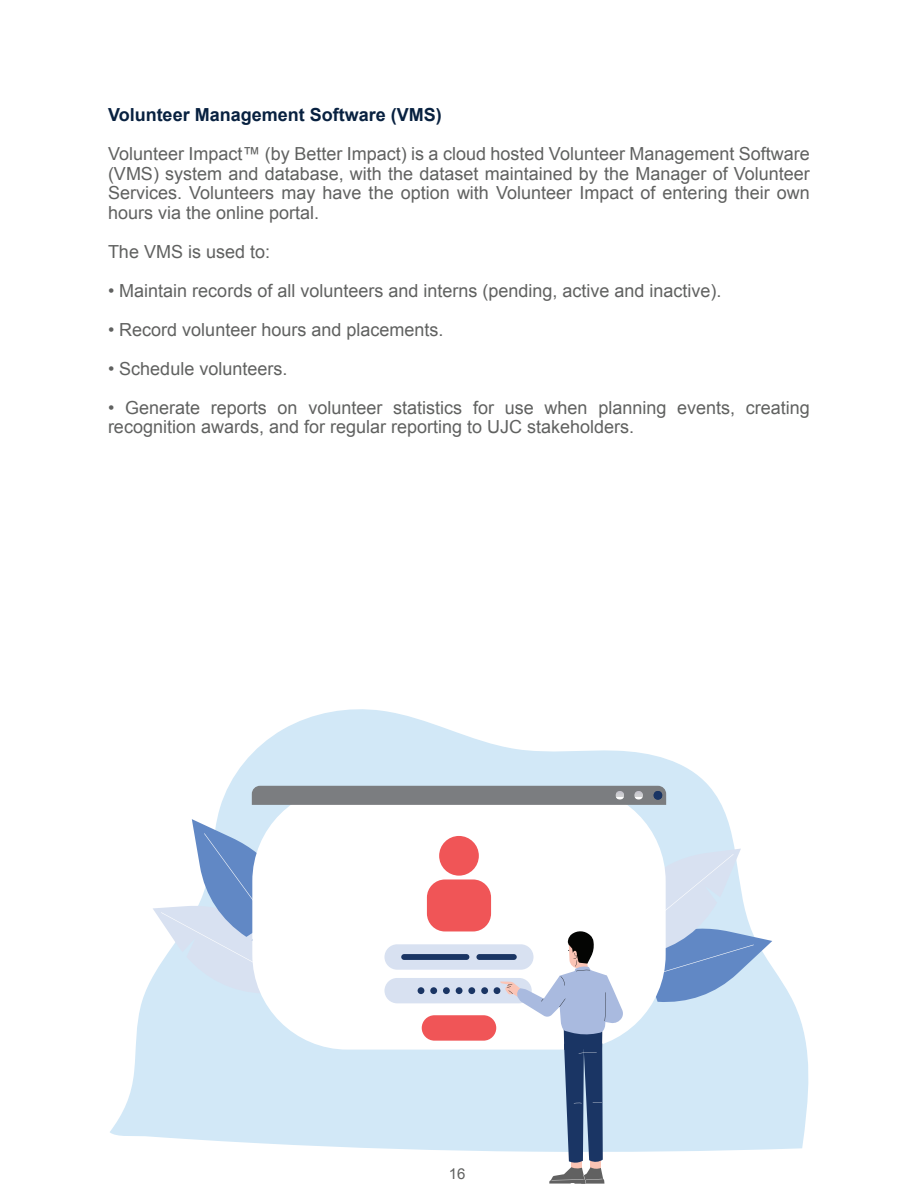
<style>
.page{position:relative;width:918px;height:1188px;background:#fff}
.page>*{position:absolute;margin:0;border:0;box-sizing:border-box;transform-origin:0 0}
.t1{font:18px/19.5px "Arial";color:#606160;text-align:justify}
.t2{font:700 18px "Arial";color:#082140}
.t3{font:15px "Arial";color:#606160}
</style>
<div class="page">
<svg style="left:110px;top:709px;width:699px;height:442px;fill:#d2e8f7"></svg>
<svg style="left:153px;top:819px;width:122px;height:176px"></svg>
<div style="left:252px;top:786px;width:414px;height:264px;background:#fff;border-radius:95px"></div>
<svg style="left:252px;top:786px;width:414px;height:19px;background:#7c7e82"></svg>
<div style="left:384px;top:944px;width:150px;height:26px;background:#d8e1f1;border-radius:13px"></div>
<div style="left:422px;top:1015px;width:74px;height:26px;background:#f05557;border-radius:13px"></div>
<div style="left:401px;top:954px;width:68px;height:6px;background:#1a3564;border-radius:3px"></div>
<div style="left:476px;top:954px;width:41px;height:6px;background:#1a3564;border-radius:3px"></div>
<div style="left:384px;top:978px;width:148px;height:25px;background:#d8e1f1;border-radius:13px"></div>
<div style="left:418px;top:987px;width:6px;height:7px;background:#1a3564;border-radius:50%"></div>
<div style="left:430px;top:987px;width:7px;height:7px;background:#1a3564;border-radius:50%"></div>
<div style="left:443px;top:987px;width:7px;height:7px;background:#1a3564;border-radius:50%"></div>
<div style="left:456px;top:987px;width:7px;height:7px;background:#1a3564;border-radius:50%"></div>
<div style="left:468px;top:987px;width:7px;height:7px;background:#1a3564;border-radius:50%"></div>
<div style="left:481px;top:987px;width:7px;height:7px;background:#1a3564;border-radius:50%"></div>
<svg style="left:493px;top:849px;width:279px;height:335px"></svg>
<div style="left:439px;top:836px;width:40px;height:40px;background:#f05557;border-radius:50%"></div>
<div style="left:427px;top:879px;width:64px;height:52px;background:#f05557;border-radius:18px"></div>
<p class="t2" style="left:108px;top:103px;width:335px">Volunteer Management Software (VMS)</p>
<p class="t1" style="left:108px;top:144px;width:703px">Volunteer Impact™ (by Better Impact) is a cloud hosted Volunteer Management Software (VMS) system and database, with the dataset maintained by the Manager of Volunteer Services. Volunteers may have the option with Volunteer Impact of entering their own hours via the online portal.</p>
<p class="t1" style="left:108px;top:242px;width:164px">The VMS is used to:</p>
<p class="t1" style="left:108px;top:281px;width:615px">• Maintain records of all volunteers and interns (pending, active and inactive).</p>
<p class="t1" style="left:108px;top:320px;width:337px">• Record volunteer hours and placements.</p>
<p class="t1" style="left:108px;top:359px;width:181px">• Schedule volunteers.</p>
<p class="t1" style="left:108px;top:398px;width:703px">• Generate reports on volunteer statistics for use when planning events, creating recognition awards, and for regular reporting to UJC stakeholders.</p>
<p class="t3" style="left:449px;top:1164px;width:18px">16</p>
</div>
